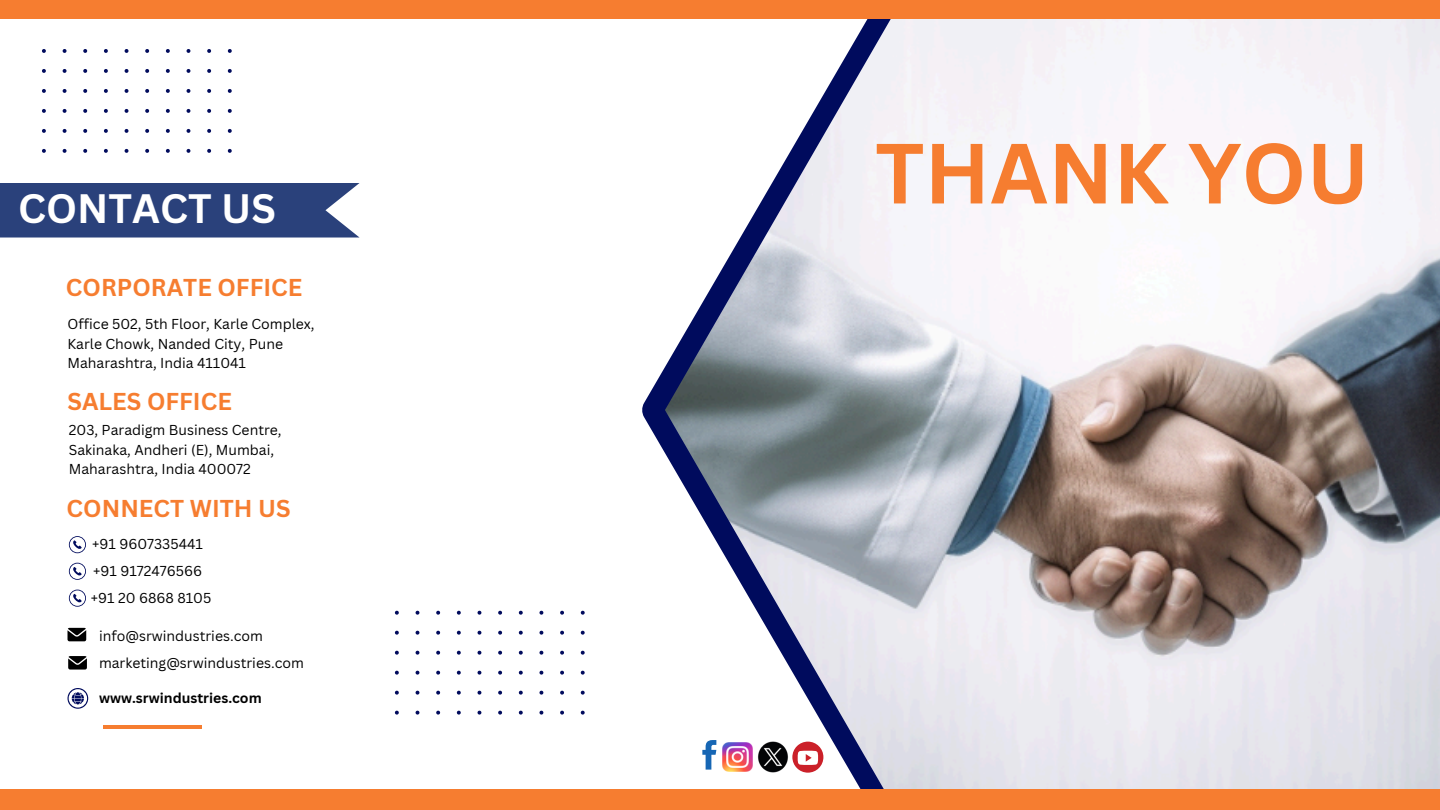
<style>
.page{position:relative;width:1440px;height:810px;background:#fff}
.page>*{position:absolute;margin:0;border:0;box-sizing:border-box;transform-origin:0 0}
.t1{font:700 83.4px "Canva Sans";color:#f67d30}
.t2{font:700 40px "Canva Sans";color:#fff}
.t3{font:700 23.8px "Canva Sans";color:#f67d30}
.t4{font:14px/19.5px "Canva Sans";color:#000}
.t5{font:700 14px "Canva Sans";color:#000}
</style>
<div class="page">
<hr style="left:103px;top:725px;width:98px;height:4px;background:#f67d30">
<svg style="left:42px;top:49px;width:190px;height:104px"></svg>
<svg style="left:68px;top:688px;width:20px;height:21px"></svg>
<svg style="left:69px;top:536px;width:17px;height:17px"></svg>
<svg style="left:69px;top:563px;width:17px;height:17px"></svg>
<svg style="left:69px;top:590px;width:17px;height:17px"></svg>
<svg style="left:68px;top:628px;width:18px;height:13px"></svg>
<svg style="left:68px;top:656px;width:19px;height:14px"></svg>
<div style="left:0;top:183px;width:360px;height:55px;background:#2a417b"></div>
<img style="left:665px;top:19px;width:775px;height:771px">
<div style="left:0;top:0;width:1440px;height:19px;background:#f67d30"></div>
<div style="left:0;top:790px;width:1440px;height:20px;background:#f67d30"></div>
<div style="left:792px;top:742px;width:31px;height:31px;background:#cb2029;border-radius:50%"></div>
<svg style="left:798px;top:751px;width:20px;height:14px"></svg>
<svg style="left:702px;top:740px;width:14px;height:30px"></svg>
<img style="left:752px;top:741px;width:43px;height:32px">
<img style="left:723px;top:742px;width:29px;height:29px">
<svg style="left:395px;top:611px;width:190px;height:104px"></svg>
<h2 class="t2" style="left:18px;top:181px;width:259px">CONTACT US</h2>
<h3 class="t3" style="left:66px;top:271px;width:238px">CORPORATE OFFICE</h3>
<p class="t4" style="left:68px;top:314px;width:249px">Office 502, 5th Floor, Karle Complex,<br>Karle Chowk, Nanded City, Pune<br>Maharashtra, India 411041</p>
<h3 class="t3" style="left:68px;top:384px;width:166px">SALES OFFICE</h3>
<p class="t4" style="left:69px;top:420px;width:214px">203, Paradigm Business Centre,<br>Sakinaka, Andheri (E), Mumbai,<br>Maharashtra, India 400072</p>
<h3 class="t3" style="left:67px;top:491px;width:226px">CONNECT WITH US</h3>
<p class="t4" style="left:92px;top:534px;width:112px">+91 9607335441</p>
<h1 class="t4" style="left:93px;top:561px;width:110px">+91 9172476566</h1>
<p class="t4" style="left:91px;top:588px;width:122px">+91 20 6868 8105</p>
<p class="t4" style="left:99px;top:625px;width:165px">info@srwindustries.com</p>
<h4 class="t4" style="left:99px;top:652px;width:206px">marketing@srwindustries.com</h4>
<p class="t5" style="left:99px;top:688px;width:164px">www.srwindustries.com</p>
<h4 class="t1" style="left:875px;top:114px;width:496px">THANK YOU</h4>
</div>
